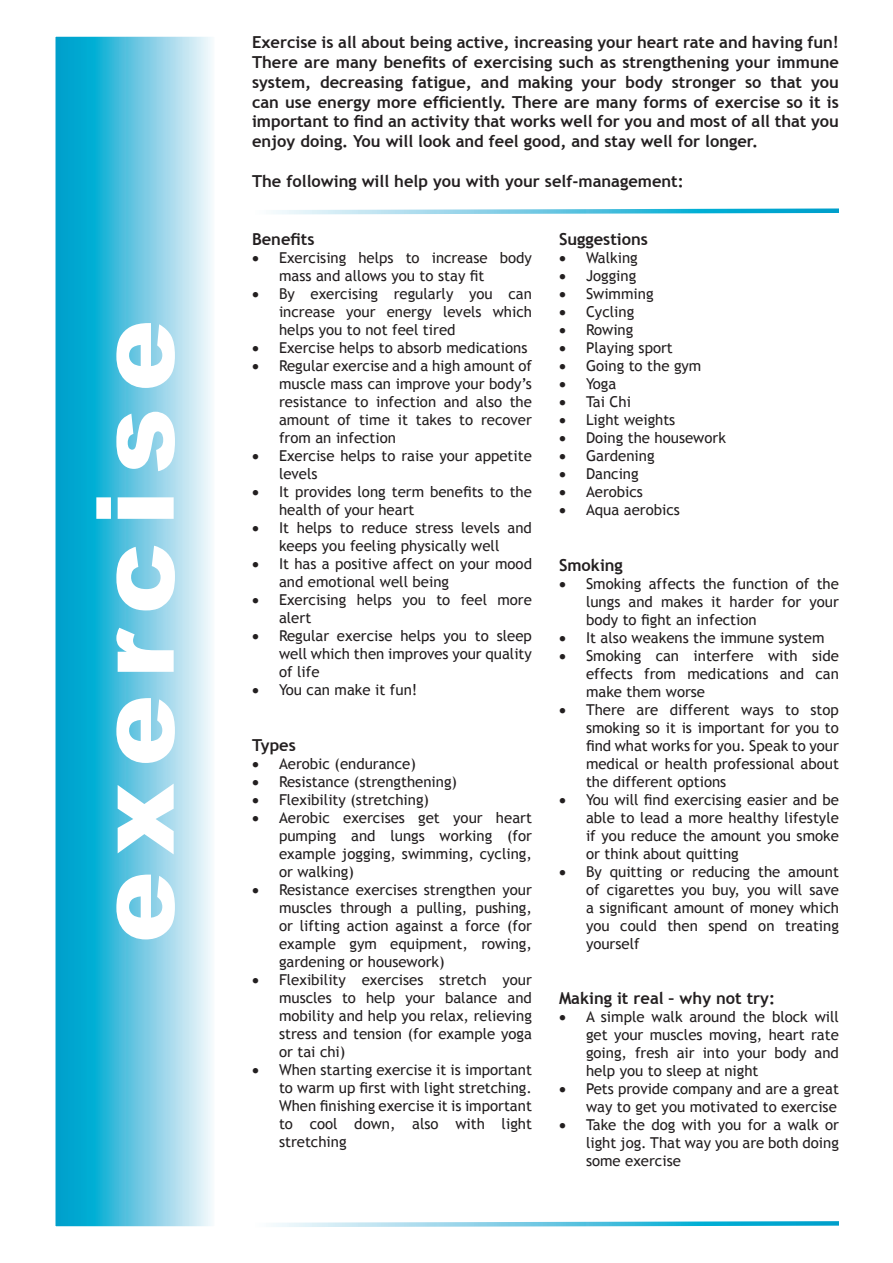
<style>
.page{position:relative;width:893px;height:1263px;background:#fff}
.page>*{position:absolute;margin:0;border:0;box-sizing:border-box;transform-origin:0 0}
.t1{font:900 108px "Arial";letter-spacing:.15em;color:#fff}
.Body_Text{font:700 16.5px/19.8px "Trebuchet MS";color:#231f20;text-align:justify}
.Heading_5{font:700 16.5px "Trebuchet MS";color:#231f20}
.Heading_2{font:700 16.5px "Trebuchet MS";color:#231f20}
.t2{font:15px/18px "Trebuchet MS";color:#231f20;text-align:justify}
</style>
<div class="page">
<svg style="left:57px;top:38px;width:155px;height:1187px;background:#61c5e1"></svg>
<div style="left:54px;top:35px;width:162px;height:1193px;border:2px solid #fff"></div>
<svg style="left:273px;top:1221px;width:566px;height:6px"></svg>
<svg style="left:273px;top:208px;width:566px;height:7px"></svg>
<p class="t1" style="left:57px;top:943px;width:625px;rotate:-90deg">exercise</p>
<p class="Body_Text" style="left:252px;top:32px;width:588px">Exercise is all about being active, increasing your heart rate and having fun!<br>There are many benefits of exercising such as strengthening your immune system, decreasing fatigue, and making your body stronger so that you can use energy more efficiently. There are many forms of exercise so it is important to find an activity that works well for you and most of all that you enjoy doing. You will look and feel good, and stay well for longer.</p>
<p class="Body_Text" style="left:252px;top:171px;width:433px">The following will help you with your self-management:</p>
<p class="Heading_5" style="left:252px;top:228px;width:64px">Benefits</p>
<p class="t2" style="left:279px;top:249px;width:254px;text-indent:-27px">• Exercising helps to increase body mass and allows you to stay fit</p>
<p class="t2" style="left:279px;top:285px;width:254px;text-indent:-27px">• By exercising regularly you can increase your energy levels which helps you to not feel tired</p>
<p class="t2" style="left:252px;top:339px;width:277px">• Exercise helps to absorb medications</p>
<p class="t2" style="left:279px;top:357px;width:254px;text-indent:-27px">• Regular exercise and a high amount of muscle mass can improve your body’s resistance to infection and also the amount of time it takes to recover from an infection</p>
<p class="t2" style="left:279px;top:447px;width:254px;text-indent:-27px">• Exercise helps to raise your appetite levels</p>
<p class="t2" style="left:279px;top:483px;width:254px;text-indent:-27px">• It provides long term benefits to the health of your heart</p>
<p class="t2" style="left:252px;top:519px;width:281px;text-align:center">• It helps to reduce stress levels and keeps you feeling physically well</p>
<p class="t2" style="left:279px;top:555px;width:254px;text-indent:-27px">• It has a positive affect on your mood and emotional well being</p>
<p class="t2" style="left:279px;top:591px;width:254px;text-indent:-27px">• Exercising helps you to feel more alert</p>
<p class="t2" style="left:279px;top:627px;width:254px;text-indent:-27px">• Regular exercise helps you to sleep well which then improves your quality of life</p>
<p class="t2" style="left:252px;top:681px;width:167px">• You can make it fun!</p>
<p class="Body_Text" style="left:252px;top:735px;width:45px">Types</p>
<p class="t2" style="left:252px;top:754px;width:165px">• Aerobic (endurance)</p>
<p class="t2" style="left:252px;top:772px;width:207px">• Resistance (strengthening)</p>
<p class="t2" style="left:252px;top:790px;width:179px">• Flexibility (stretching)</p>
<p class="t2" style="left:279px;top:808px;width:254px;text-indent:-27px">• Aerobic exercises get your heart pumping and lungs working (for example jogging, swimming, cycling, or walking)</p>
<p class="t2" style="left:279px;top:880px;width:254px;text-indent:-27px">• Resistance exercises strengthen your muscles through a pulling, pushing, or lifting action against a force (for example gym equipment, rowing, gardening or housework)</p>
<p class="t2" style="left:279px;top:970px;width:254px;text-indent:-27px">• Flexibility exercises stretch your muscles to help your balance and mobility and help you relax, relieving stress and tension (for example yoga or tai chi)</p>
<p class="t2" style="left:279px;top:1060px;width:254px;text-indent:-27px">• When starting exercise it is important to warm up first with light stretching.<br>When finishing exercise it is important to cool down, also with light stretching</p>
<p class="Heading_2" style="left:559px;top:228px;width:90px">Suggestions</p>
<p class="t2" style="left:559px;top:249px;width:80px">• Walking</p>
<p class="t2" style="left:559px;top:267px;width:79px">• Jogging</p>
<p class="t2" style="left:559px;top:285px;width:96px">• Swimming</p>
<p class="t2" style="left:559px;top:303px;width:77px">• Cycling</p>
<p class="t2" style="left:559px;top:321px;width:76px">• Rowing</p>
<p class="t2" style="left:559px;top:339px;width:115px">• Playing sport</p>
<p class="t2" style="left:559px;top:357px;width:144px">• Going to the gym</p>
<p class="t2" style="left:559px;top:375px;width:59px">• Yoga</p>
<p class="t2" style="left:559px;top:393px;width:73px">• Tai Chi</p>
<p class="t2" style="left:559px;top:411px;width:118px">• Light weights</p>
<p class="t2" style="left:559px;top:429px;width:168px">• Doing the housework</p>
<p class="t2" style="left:559px;top:447px;width:97px">• Gardening</p>
<p class="t2" style="left:559px;top:465px;width:81px">• Dancing</p>
<p class="t2" style="left:559px;top:483px;width:86px">• Aerobics</p>
<p class="t2" style="left:559px;top:501px;width:122px">• Aqua aerobics</p>
<p class="Heading_5" style="left:559px;top:554px;width:65px">Smoking</p>
<p class="t2" style="left:586px;top:574px;width:254px;text-indent:-27px">• Smoking affects the function of the lungs and makes it harder for your body to fight an infection</p>
<p class="t2" style="left:559px;top:628px;width:267px">• It also weakens the immune system</p>
<p class="t2" style="left:586px;top:646px;width:254px;text-indent:-27px">• Smoking can interfere with side effects from medications and can make them worse</p>
<p class="t2" style="left:586px;top:700px;width:254px;text-indent:-27px">• There are different ways to stop smoking so it is important for you to find what works for you. Speak to your medical or health professional about the different options</p>
<p class="t2" style="left:586px;top:790px;width:254px;text-indent:-27px">• You will find exercising easier and be able to lead a more healthy lifestyle if you reduce the amount you smoke or think about quitting</p>
<p class="t2" style="left:586px;top:862px;width:254px;text-indent:-27px">• By quitting or reducing the amount of cigarettes you buy, you will save a significant amount of money which you could then spend on treating yourself</p>
<p class="Heading_5" style="left:559px;top:988px;width:218px">Making it real – why not try:</p>
<p class="t2" style="left:586px;top:1008px;width:254px;text-indent:-27px">• A simple walk around the block will get your muscles moving, heart rate going, fresh air into your body and help you to sleep at night</p>
<p class="t2" style="left:559px;top:1080px;width:281px;text-align:right">• Pets provide company and are a great way to get you motivated to exercise</p>
<p class="t2" style="left:586px;top:1116px;width:254px;text-indent:-27px">• Take the dog with you for a walk or light jog. That way you are both doing some exercise</p>
</div>
